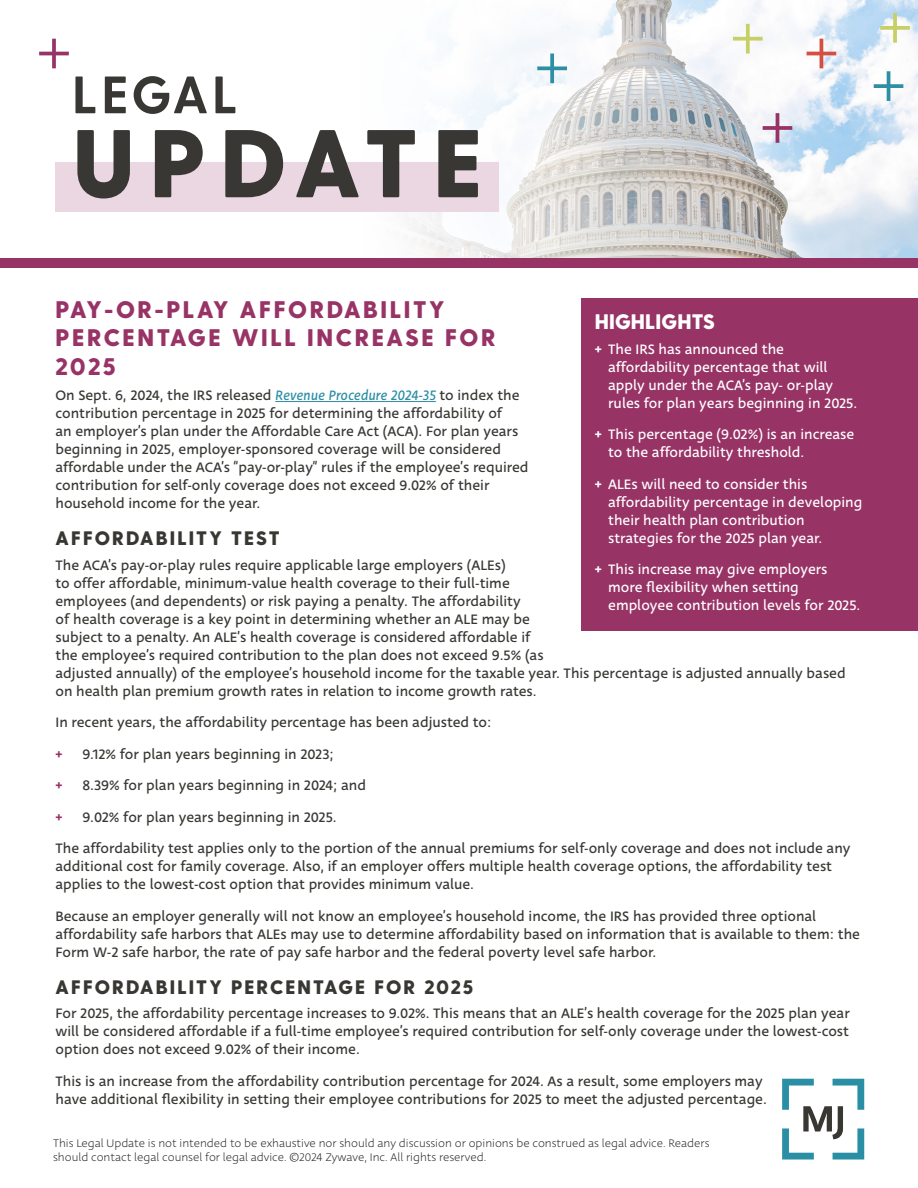
<style>
.page{position:relative;width:918px;height:1188px;background:#fff}
.page>*{position:absolute;margin:0;border:0;box-sizing:border-box;transform-origin:0 0}
.t1{font:800 96px "Greycliff CF";letter-spacing:.16em;color:#383733}
.t2{font:700 52.5px "Greycliff CF";letter-spacing:.075em;color:#383733}
.t3{font:800 24px/28.8px "Greycliff CF";letter-spacing:.11em;color:#983366}
.Sidebar_Heading{font:800 21px "Greycliff CF";letter-spacing:.01em;color:#fff}
.t4{font:800 19.5px "Greycliff CF";letter-spacing:.11em;color:#383733}
.Body_Copy{font:15px/18px "Deva Ideal";color:#383733}
.t5{font:15px/18px "Deva Ideal";color:#fff}
.t6{font:500 15px "Deva Ideal";color:#983366}
.t7{font:300 12px/14.4px "Deva Ideal";color:#231f20}
.s1{font-style:italic;color:#2c8ea5}
.s2{font-weight:500}
</style>
<div class="page">
<svg style="left:1px;top:0;width:916px;height:259px"></svg>
<svg style="left:782px;top:1079px;width:82px;height:81px"></svg>
<div style="left:56px;top:162px;width:443px;height:49px;background:#ebd7e1"></div>
<svg style="left:39px;top:39px;width:30px;height:29px"></svg>
<div style="left:0;top:259px;width:918px;height:9px;background:#983366"></div>
<svg style="left:874px;top:71px;width:29px;height:30px"></svg>
<svg style="left:807px;top:39px;width:29px;height:29px"></svg>
<svg style="left:880px;top:13px;width:30px;height:30px"></svg>
<svg style="left:537px;top:54px;width:30px;height:29px"></svg>
<svg style="left:763px;top:113px;width:29px;height:30px"></svg>
<svg style="left:733px;top:24px;width:30px;height:30px"></svg>
<div style="left:581px;top:298px;width:337px;height:333px;background:#983366"></div>
<hr style="left:275px;top:401px;width:161px;height:1px;background:#2c8ea5">
<h2 class="t2" style="left:73px;top:63px;width:166px">LEGAL</h2>
<h1 class="t1" style="left:73px;top:105px;width:411px">UPDATE</h1>
<h1 class="t3" style="left:56px;top:296px;width:442px">PAY-OR-PLAY AFFORDABILITY<br>PERCENTAGE WILL INCREASE FOR<br>2025</h1>
<p class="Body_Copy" style="left:56px;top:386px;width:475px">On Sept. 6, 2024, the IRS released <span class="s1">Revenue Procedure 2024-35</span> to index the contribution percentage in 2025 for determining the affordability of<br>an employer’s plan under the Affordable Care Act (ACA). For plan years beginning in 2025, employer-sponsored coverage will be considered affordable under the ACA’s “pay-or-play” rules if the employee’s required contribution for self-only coverage does not exceed 9.02% of their household income for the year.</p>
<h2 class="t4" style="left:56px;top:526px;width:226px">AFFORDABILITY TEST</h2>
<p class="Body_Copy" style="left:56px;top:556px;width:792px">The ACA’s pay-or-play rules require applicable large employers (ALEs)<br>to offer affordable, minimum-value health coverage to their full-time<br>employees (and dependents) or risk paying a penalty. The affordability<br>of health coverage is a key point in determining whether an ALE may be<br>subject to a penalty. An ALE’s health coverage is considered affordable if<br>the employee’s required contribution to the plan does not exceed 9.5% (as<br>adjusted annually) of the employee’s household income for the taxable year. This percentage is adjusted annually based on health plan premium growth rates in relation to income growth rates.</p>
<p class="Body_Copy" style="left:56px;top:714px;width:437px">In recent years, the affordability percentage has been adjusted to:</p>
<p class="t6" style="left:56px;top:744px;width:9px">+</p>
<p class="Body_Copy" style="left:82px;top:745px;width:253px">9.12% for plan years beginning in 2023;</p>
<p class="t6" style="left:56px;top:775px;width:9px">+</p>
<p class="Body_Copy" style="left:82px;top:777px;width:285px">8.39% for plan years beginning in 2024; and</p>
<p class="t6" style="left:56px;top:807px;width:9px">+</p>
<p class="Body_Copy" style="left:82px;top:808px;width:256px">9.02% for plan years beginning in 2025.</p>
<p class="Body_Copy" style="left:56px;top:840px;width:797px">The affordability test applies only to the portion of the annual premiums for self-only coverage and does not include any additional cost for family coverage. Also, if an employer offers multiple health coverage options, the affordability test applies to the lowest-cost option that provides minimum value.</p>
<p class="Body_Copy" style="left:56px;top:907px;width:806px">Because an employer generally will not know an employee’s household income, the IRS has provided three optional affordability safe harbors that ALEs may use to determine affordability based on information that is available to them: the<br>Form W-2 safe harbor, the rate of pay safe harbor and the federal poverty level safe harbor.</p>
<h2 class="t4" style="left:56px;top:975px;width:419px">AFFORDABILITY PERCENTAGE FOR 2025</h2>
<p class="Body_Copy" style="left:56px;top:1005px;width:796px;text-align:justify">For 2025, the affordability percentage increases to 9.02%. This means that an ALE’s health coverage for the 2025 plan year will be considered affordable if a full-time employee’s required contribution for self-only coverage under the lowest-cost option does not exceed 9.02% of their income.</p>
<p class="Body_Copy" style="left:56px;top:1072px;width:713px">This is an increase from the affordability contribution percentage for 2024. As a result, some employers may have additional flexibility in setting their employee contributions for 2025 to meet the adjusted percentage.</p>
<p class="Sidebar_Heading" style="left:595px;top:309px;width:121px">HIGHLIGHTS</p>
<p class="t5" style="left:608px;top:340px;width:250px;text-indent:-14px"><span class="s2">+</span> The IRS has announced the affordability percentage that will apply under the ACA’s pay- or-play rules for plan years beginning in 2025.</p>
<p class="t5" style="left:608px;top:425px;width:248px;text-indent:-14px"><span class="s2">+</span> This percentage (9.02%) is an increase to the affordability threshold.</p>
<p class="t5" style="left:608px;top:475px;width:256px;text-indent:-14px"><span class="s2">+</span> ALEs will need to consider this affordability percentage in developing their health plan contribution strategies for the 2025 plan year.</p>
<p class="t5" style="left:608px;top:560px;width:254px;text-indent:-14px"><span class="s2">+</span> This increase may give employers more flexibility when setting employee contribution levels for 2025.</p>
<p class="t7" style="left:53px;top:1136px;width:658px">This Legal Update is not intended to be exhaustive nor should any discussion or opinions be construed as legal advice. Readers should contact legal counsel for legal advice. ©2024 Zywave, Inc. All rights reserved.</p>
</div>
